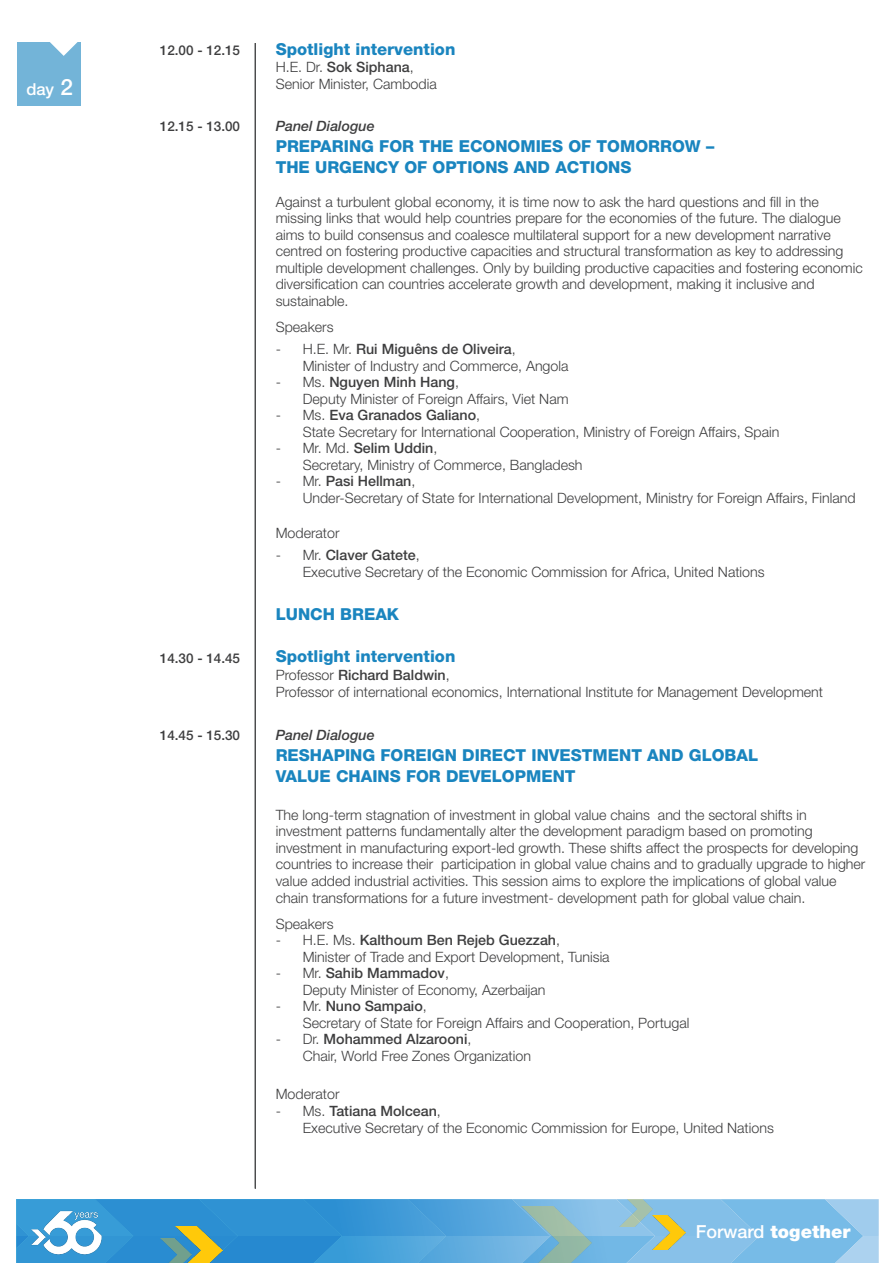
<style>
.page{position:relative;width:893px;height:1263px;background:#fff}
.page>*{position:absolute;margin:0;border:0;box-sizing:border-box;transform-origin:0 0}
.t1{font:900 18px "Helvetica Neue LT Std";color:#fff}
.t2{font:800 16.5px/21px "Helvetica Neue LT Std";color:#1a85bf}
.t3{font:500 16.5px "Helvetica Neue LT Std";color:#fff}
.t4{font:300 14.25px/16.6px "Helvetica Neue LT Std";color:#3e3e3f}
.t5{font:italic 500 14.25px "Helvetica Neue LT Std";color:#3e3e3f}
.t6{font:500 14.25px "Helvetica Neue LT Std";color:#3e3e3f}
.t7{font:500 13.5px "Helvetica Neue LT Std";color:#3e3e3f}
.s1{font-size:22.5px}
.s2{font-weight:500}
.s3{font-weight:300}
</style>
<div class="page">
<div style="left:17px;top:42px;width:64px;height:64px;background:#73b4d8"></div>
<svg style="left:50px;top:42px;width:28px;height:14px"></svg>
<hr style="left:255px;top:43px;width:1px;height:1145px;background:#4b4c4d">
<svg style="left:16px;top:1199px;width:862px;height:64px;background:#57a7dc"></svg>
<img style="left:31px;top:1209px;width:71px;height:45px">
<img style="left:176px;top:1226px;width:46px;height:37px">
<img style="left:652px;top:1216px;width:33px;height:33px">
<img style="left:620px;top:1199px;width:32px;height:27px">
<img style="left:522px;top:1207px;width:70px;height:56px">
<img style="left:160px;top:1238px;width:31px;height:25px">
<p class="t3" style="left:26px;top:79px;width:48px">day <span class="s1">2</span></p>
<p class="t7" style="left:160px;top:42px;width:82px">12.00 - 12.15</p>
<p class="t7" style="left:160px;top:119px;width:82px">12.15 - 13.00</p>
<p class="t7" style="left:160px;top:650px;width:82px">14.30 - 14.45</p>
<p class="t7" style="left:160px;top:727px;width:82px">14.45 - 15.30</p>
<p class="t2" style="left:276px;top:38px;width:181px">Spotlight intervention</p>
<p class="t4" style="left:276px;top:58px;width:163px;line-height:17.1px">H.E. Dr. <span class="s2">Sok Siphana</span>,<br>Senior Minister, Cambodia</p>
<p class="t5" style="left:276px;top:118px;width:101px">Panel Dialogue</p>
<p class="t2" style="left:276px;top:136px;width:440px">PREPARING FOR THE ECONOMIES OF TOMORROW –<br>THE URGENCY OF OPTIONS AND ACTIONS</p>
<p class="t4" style="left:276px;top:193px;width:589px">Against a turbulent global economy, it is time now to ask the hard questions and fill in the missing links that would help countries prepare for the economies of the future. The dialogue aims to build consensus and coalesce multilateral support for a new development narrative centred on fostering productive capacities and structural transformation as key to addressing multiple development challenges. Only by building productive capacities and fostering economic diversification can countries accelerate growth and development, making it inclusive and sustainable.</p>
<p class="t4" style="left:276px;top:318px;width:59px">Speakers</p>
<p class="t4" style="left:303px;top:341px;width:267px;text-indent:-27px">- H.E. Mr. <span class="s2">Rui Miguêns de Oliveira</span>,<br>Minister of Industry and Commerce, Angola</p>
<p class="t4" style="left:303px;top:374px;width:267px;text-indent:-27px">- Ms. <span class="s2">Nguyen Minh Hang</span>,<br>Deputy Minister of Foreign Affairs, Viet Nam</p>
<p class="t4" style="left:303px;top:407px;width:478px;text-indent:-27px">- Ms. <span class="s2">Eva Granados Galiano</span>,<br>State Secretary for International Cooperation, Ministry of Foreign Affairs, Spain</p>
<p class="t4" style="left:303px;top:440px;width:281px;text-indent:-27px">- Mr. Md. <span class="s2">Selim Uddin</span>,<br>Secretary, Ministry of Commerce, Bangladesh</p>
<p class="t4" style="left:303px;top:472px;width:554px;line-height:17.1px;text-indent:-27px">- Mr. <span class="s2">Pasi Hellman</span>,<br>Under-Secretary of State for International Development, Ministry for Foreign Affairs, Finland</p>
<p class="t4" style="left:276px;top:524px;width:65px">Moderator</p>
<p class="t4" style="left:303px;top:546px;width:463px;line-height:17.1px;text-indent:-27px">- Mr. <span class="s2">Claver Gatete</span>,<br>Executive Secretary of the Economic Commission for Africa, United Nations</p>
<p class="t2" style="left:276px;top:603px;width:125px">LUNCH BREAK</p>
<p class="t2" style="left:276px;top:646px;width:181px">Spotlight intervention</p>
<p class="t6" style="left:276px;top:666px;width:175px"><span class="s3">Professor</span> Richard Baldwin<span class="s3">,</span></p>
<p class="t4" style="left:276px;top:683px;width:549px">Professor of international economics, International Institute for Management Development</p>
<p class="t5" style="left:276px;top:726px;width:101px">Panel Dialogue</p>
<p class="t2" style="left:276px;top:744px;width:484px">RESHAPING FOREIGN DIRECT INVESTMENT AND GLOBAL<br>VALUE CHAINS FOR DEVELOPMENT</p>
<p class="t4" style="left:276px;top:806px;width:591px">The long-term stagnation of investment in global value chains and the sectoral shifts in investment patterns fundamentally alter the development paradigm based on promoting investment in manufacturing export-led growth. These shifts affect the prospects for developing countries to increase their participation in global value chains and to gradually upgrade to higher value added industrial activities. This session aims to explore the implications of global value chain transformations for a future investment- development path for global value chain.</p>
<p class="t4" style="left:276px;top:915px;width:59px">Speakers</p>
<p class="t4" style="left:303px;top:931px;width:308px;text-indent:-27px">- H.E. Ms. <span class="s2">Kalthoum Ben Rejeb Guezzah</span>,<br>Minister of Trade and Export Development, Tunisia</p>
<p class="t4" style="left:303px;top:964px;width:244px;text-indent:-27px">- Mr. <span class="s2">Sahib Mammadov</span>,<br>Deputy Minister of Economy, Azerbaijan</p>
<p class="t4" style="left:303px;top:997px;width:388px;text-indent:-27px">- Mr. <span class="s2">Nuno Sampaio</span>,<br>Secretary of State for Foreign Affairs and Cooperation, Portugal</p>
<p class="t4" style="left:303px;top:1030px;width:230px;line-height:17.1px;text-indent:-27px">- Dr. <span class="s2">Mohammed Alzarooni</span>,<br>Chair, World Free Zones Organization</p>
<p class="t4" style="left:276px;top:1085px;width:65px">Moderator</p>
<p class="t4" style="left:303px;top:1102px;width:473px;line-height:17.1px;text-indent:-27px">- Ms. <span class="s2">Tatiana Molcean</span>,<br>Executive Secretary of the Economic Commission for Europe, United Nations</p>
<p class="t1" style="left:696px;top:1220px;width:156px"><span class="s2">Forward</span> together</p>
</div>
